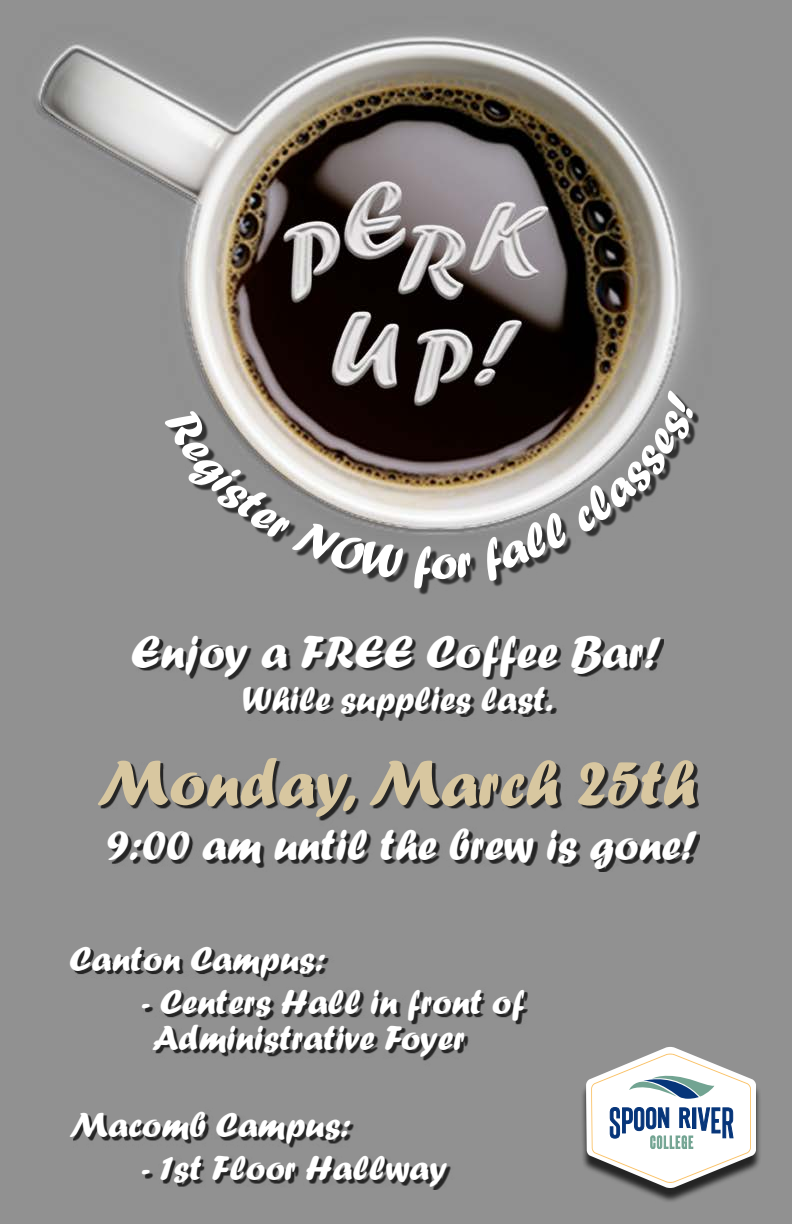
<style>
.page{position:relative;width:792px;height:1224px;background:#fff}
.page>*{position:absolute;margin:0;border:0;box-sizing:border-box;transform-origin:0 0}
.t1{font:67px "Forte";color:#d8c7a0}
.t2{font:50px "Forte";color:#fff}
.t3{font:48px "Forte";color:#fff}
.t4{font:45px "Forte";color:#fff}
.t5{font:36px/36px "Forte";color:#fff}
</style>
<div class="page">
<img style="left:0;top:0;width:792px;height:1224px">
<div style="left:135px;top:639px;width:529px;height:82px;background:#000;opacity:.75"></div>
<div style="left:73px;top:949px;width:455px;height:241px;background:#000;opacity:.75"></div>
<div style="left:581px;top:1052px;width:181px;height:152px;background:#000;opacity:.75"></div>
<svg style="left:586px;top:1047px;width:170px;height:141px"></svg>
<div style="left:100px;top:761px;width:600px;height:111px;background:#000;opacity:.75"></div>
<div style="left:168px;top:394px;width:531px;height:201px;background:#000;opacity:.67"></div>
<svg style="left:164px;top:406px;width:240px;height:173px;background:#888481"></svg>
<svg style="left:431px;top:552px;width:42px;height:28px"></svg>
<svg style="left:480px;top:390px;width:218px;height:191px;background:#85827f"></svg>
<h2 class="t2" style="left:413px;top:534px;width:20px">f</h2>
<h3 class="t3" style="left:131px;top:624px;width:532px">Enjoy a FREE Coffee Bar!</h3>
<p class="t5" style="left:242px;top:680px;width:312px">While supplies last.</p>
<h1 class="t1" style="left:96px;top:744px;width:601px">Monday, March 25th</h1>
<p class="t4" style="left:107px;top:819px;width:592px">9:00 am until the brew is gone!</p>
<p class="t5" style="left:69px;top:941px;width:258px">Canton Campus:</p>
<p class="t5" style="left:152px;top:984px;width:374px;text-indent:-11px">- Centers Hall in front of<br>Administrative Foyer</p>
<p class="t5" style="left:69px;top:1106px;width:283px">Macomb Campus:</p>
<p class="t5" style="left:141px;top:1149px;width:307px">- 1st Floor Hallway</p>
</div>
